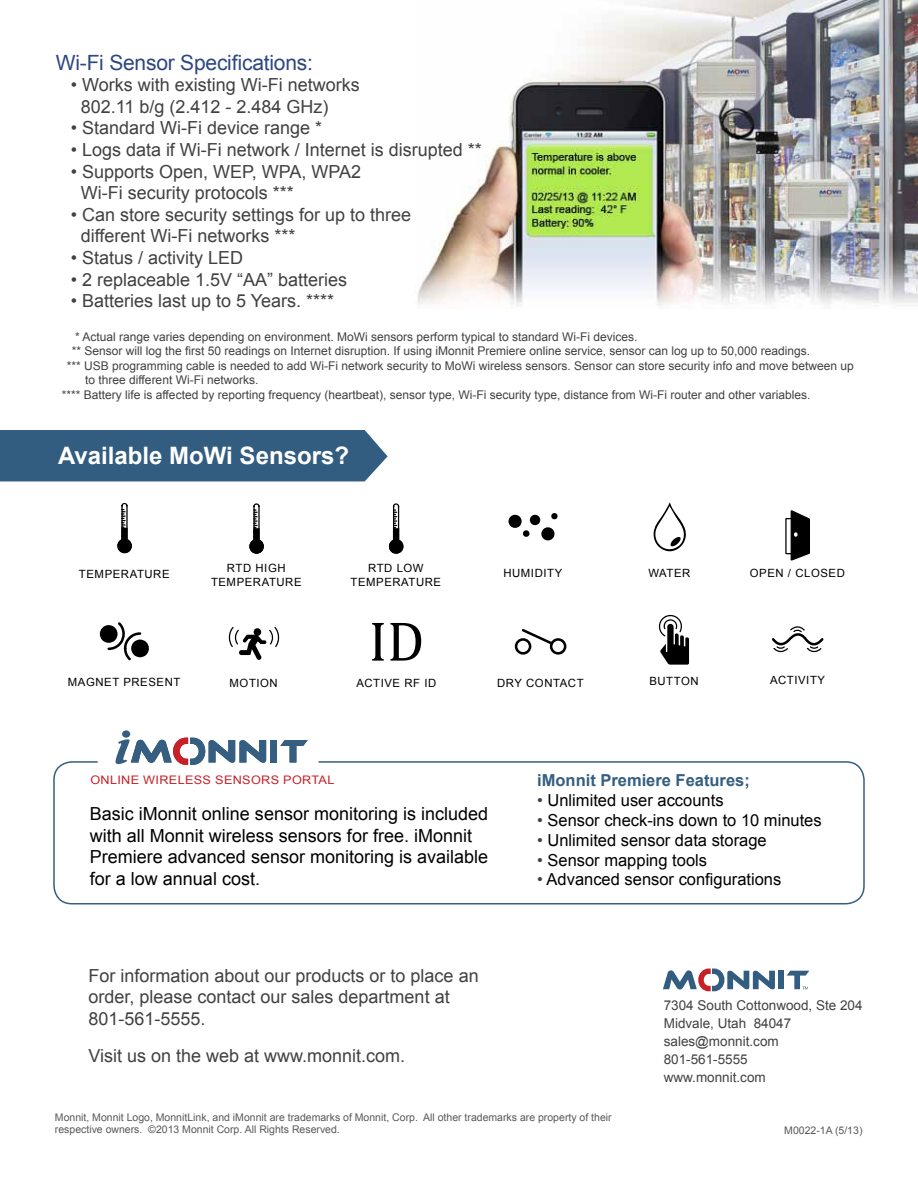
<style>
.page{position:relative;width:918px;height:1188px;background:#fff}
.page>*{position:absolute;margin:0;border:0;box-sizing:border-box;transform-origin:0 0}
.t1{font:700 24px "Arial";color:#fff}
.t2{font:21px "Arial";letter-spacing:-.01em;color:#2d4781}
.t3{font:18px/21.6px "Arial";color:#414042}
.t4{font:18px/21.6px "Arial";color:#000}
.t5{font:16.5px "Arial";color:#000}
.t6{font:700 16.5px "Arial";color:#355e81}
.t7{font:13.5px/18px "Arial";color:#414042}
.t8{font:12px "Arial";color:#414042}
.t9{font:11.7px "Arial";letter-spacing:.025em;color:#c72029;scale:1.08 1}
.t10{font:11.4px/13.6px "Arial";letter-spacing:.05em;color:#000;text-align:center}
.t11{font:10.5px/12px "Arial";color:#58595b}
.s1{color:#414042}
</style>
<div class="page">
<img style="left:417px;top:0;width:501px;height:306px">
<div style="left:53px;top:761px;width:812px;height:143px;border:2px solid #355e81;border-radius:18px"></div>
<div style="left:98px;top:745px;width:221px;height:35px;background:#fff;border-radius:15px"></div>
<div style="left:270px;top:740px;width:7px;height:23px;background:#355e81"></div>
<svg style="left:280px;top:740px;width:28px;height:23px"></svg>
<svg style="left:115px;top:737px;width:151px;height:28px"></svg>
<div style="left:122px;top:730px;width:8px;height:8px;background:#355e81;border-radius:50%"></div>
<div style="left:778px;top:971px;width:6px;height:18px;background:#335d80"></div>
<svg style="left:787px;top:971px;width:22px;height:18px"></svg>
<svg style="left:663px;top:968px;width:112px;height:24px"></svg>
<svg style="left:654px;top:502px;width:32px;height:49px"></svg>
<svg style="left:509px;top:513px;width:49px;height:27px"></svg>
<svg style="left:785px;top:510px;width:25px;height:51px"></svg>
<svg style="left:100px;top:622px;width:49px;height:39px"></svg>
<svg style="left:372px;top:623px;width:12px;height:38px"></svg>
<svg style="left:390px;top:623px;width:31px;height:38px"></svg>
<svg style="left:772px;top:626px;width:52px;height:27px"></svg>
<svg style="left:658px;top:614px;width:31px;height:51px"></svg>
<svg style="left:117px;top:502px;width:15px;height:52px"></svg>
<div style="left:515px;top:638px;width:16px;height:17px;border:3px solid #000;border-radius:50%"></div>
<div style="left:550px;top:638px;width:16px;height:17px;border:3px solid #000;border-radius:50%"></div>
<svg style="left:520px;top:629px;width:35px;height:18px"></svg>
<svg style="left:228px;top:627px;width:52px;height:33px"></svg>
<svg style="left:249px;top:503px;width:15px;height:51px"></svg>
<svg style="left:388px;top:503px;width:16px;height:51px"></svg>
<div style="left:0;top:430px;width:388px;height:51px;background:#335d80"></div>
<h2 class="t2" style="left:56px;top:48px;width:259px">Wi-Fi Sensor Specifications:</h2>
<h3 class="t3" style="left:81px;top:74px;width:280px;text-indent:-10px">• Works with existing Wi-Fi networks<br>802.11 b/g (2.412 - 2.484 GHz)</h3>
<h3 class="t3" style="left:71px;top:117px;width:253px">• Standard Wi-Fi device range *</h3>
<h3 class="t3" style="left:71px;top:139px;width:413px">• Logs data if Wi-Fi network / Internet is disrupted **</h3>
<h3 class="t3" style="left:81px;top:161px;width:282px;text-indent:-10px">• Supports Open, WEP, WPA, WPA2<br>Wi-Fi security protocols ***</h3>
<h3 class="t3" style="left:81px;top:204px;width:332px;text-indent:-10px">• Can store security settings for up to three different Wi-Fi networks ***</h3>
<h3 class="t3" style="left:71px;top:247px;width:174px">• Status / activity LED</h3>
<h3 class="t3" style="left:71px;top:269px;width:278px">• 2 replaceable 1.5V “AA” batteries</h3>
<h3 class="t3" style="left:71px;top:290px;width:265px">• Batteries last up to 5 Years. ****</h3>
<p class="t8" style="left:75px;top:329px;width:564px">* Actual range varies depending on environment. MoWi sensors perform typical to standard Wi-Fi devices.</p>
<p class="t8" style="left:72px;top:343px;width:740px">** Sensor will log the first 50 readings on Internet disruption. If using iMonnit Premiere online service, sensor can log up to 50,000 readings.</p>
<p class="t8" style="left:67px;top:358px;width:788px">*** USB programming cable is needed to add Wi-Fi network security to MoWi wireless sensors. Sensor can store security info and move between up</p>
<p class="t8" style="left:85px;top:372px;width:175px">to three different Wi-Fi networks.</p>
<p class="t8" style="left:62px;top:387px;width:750px">**** Battery life is affected by reporting frequency (heartbeat), sensor type, Wi-Fi security type, distance from Wi-Fi router and other variables.</p>
<h1 class="t1" style="left:58px;top:439px;width:292px">Available MoWi Sensors?</h1>
<p class="t10" style="left:79px;top:568px;width:92px">TEMPERATURE</p>
<p class="t10" style="left:211px;top:562px;width:92px">RTD HIGH<br>TEMPERATURE</p>
<p class="t10" style="left:351px;top:562px;width:92px">RTD LOW<br>TEMPERATURE</p>
<p class="t10" style="left:503px;top:566px;width:60px">HUMIDITY</p>
<p class="t10" style="left:648px;top:566px;width:44px">WATER</p>
<p class="t10" style="left:750px;top:566px;width:97px">OPEN / CLOSED</p>
<p class="t10" style="left:68px;top:675px;width:114px">MAGNET PRESENT</p>
<p class="t10" style="left:356px;top:676px;width:82px">ACTIVE RF ID</p>
<p class="t10" style="left:649px;top:674px;width:51px">BUTTON</p>
<p class="t10" style="left:770px;top:673px;width:57px">ACTIVITY</p>
<p class="t10" style="left:230px;top:676px;width:50px">MOTION</p>
<p class="t10" style="left:497px;top:676px;width:88px">DRY CONTACT</p>
<p class="t9" style="left:90px;top:772px;width:228px">ONLINE WIRELESS SENSORS PORTAL</p>
<h3 class="t4" style="left:90px;top:803px;width:400px">Basic iMonnit online sensor monitoring is included with all Monnit wireless sensors for free. iMonnit Premiere advanced sensor monitoring is available for a low annual cost.</h3>
<h3 class="t3" style="left:88px;top:965px;width:392px">For information about our products or to place an order, please contact our sales department at<br>801-561-5555.</h3>
<h3 class="t3" style="left:88px;top:1045px;width:318px">Visit us on the web at www.monnit.com.</h3>
<h3 class="t6" style="left:537px;top:770px;width:214px">iMonnit Premiere Features;</h3>
<h3 class="t5" style="left:537px;top:790px;width:188px"><span class="s1">•</span> Unlimited user accounts</h3>
<h3 class="t5" style="left:537px;top:809px;width:286px"><span class="s1">•</span> Sensor check-ins down to 10 minutes</h3>
<h3 class="t5" style="left:537px;top:829px;width:231px"><span class="s1">•</span> Unlimited sensor data storage</h3>
<h3 class="t5" style="left:537px;top:849px;width:171px"><span class="s1">•</span> Sensor mapping tools</h3>
<h3 class="t5" style="left:537px;top:869px;width:246px"><span class="s1">•</span> Advanced sensor configurations</h3>
<p class="t7" style="left:664px;top:997px;width:200px">7304 South Cottonwood, Ste 204<br>Midvale, Utah 84047 sales@monnit.com<br>801-561-5555<br>www.monnit.com</p>
<p class="t11" style="left:55px;top:1111px;width:558px">Monnit, Monnit Logo, MonnitLink, and iMonnit are trademarks of Monnit, Corp. All other trademarks are property of their respective owners. ©2013 Monnit Corp. All Rights Reserved.</p>
<p class="t11" style="left:784px;top:1125px;width:80px">M0022-1A (5/13)</p>
</div>
